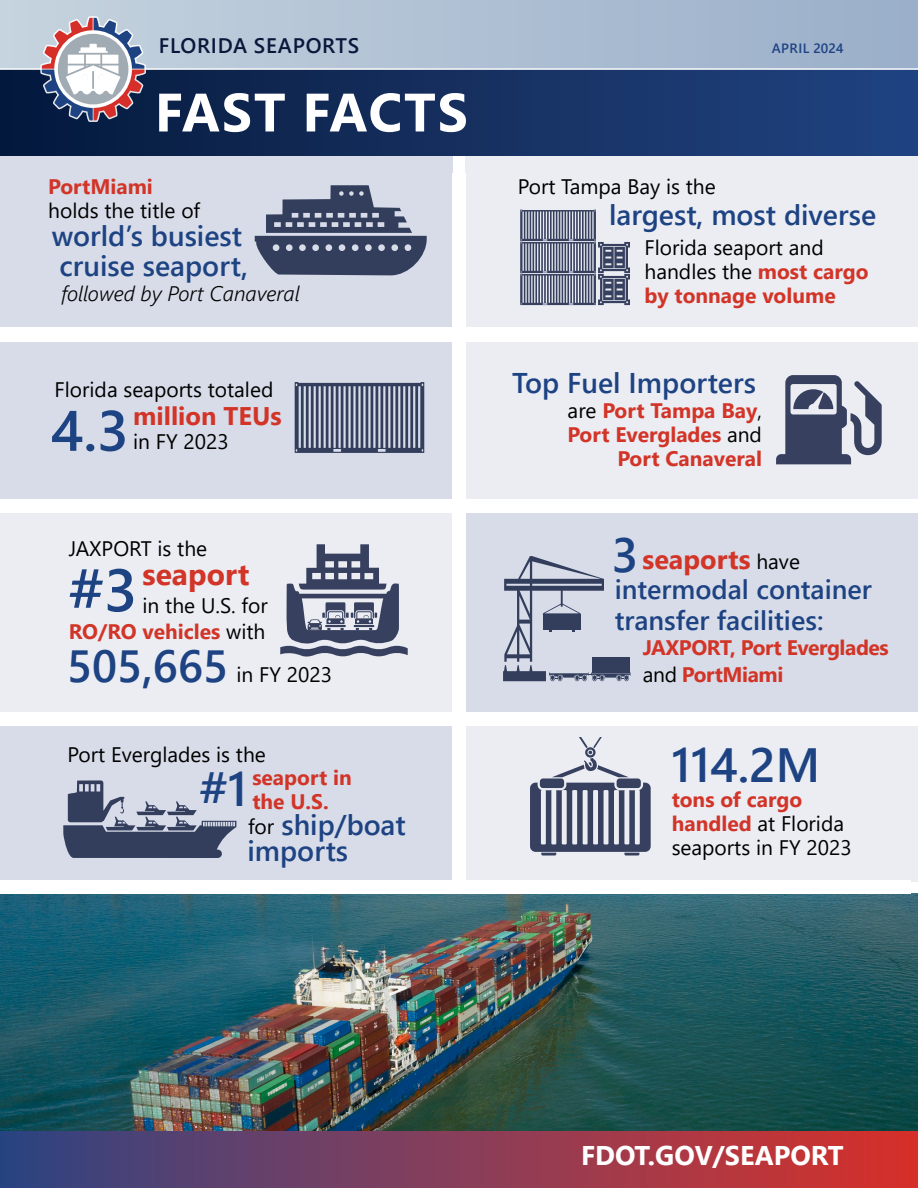
<style>
.page{position:relative;width:918px;height:1188px;background:#fff}
.page>*{position:absolute;margin:0;border:0;box-sizing:border-box;transform-origin:0 0}
.FACT_DATA{font:600 60px "Segoe UI";color:#1e4383}
.FACT_DATA-2{font:600 57px "Segoe UI";color:#1e4383}
.t1{font:700 54px "Segoe UI";letter-spacing:.035em;color:#fff}
.FACT_DATA-3{font:600 48px "Segoe UI";color:#1e4383}
.FACT_DATA-4{font:600 45px "Segoe UI";color:#1e4383}
.Fact_Middle{font:700 30px "Segoe UI";color:#d23528}
.FACT_DATA-5{font:600 28.5px/30px "Segoe UI";color:#1e4383}
.FACT_DATA-6{font:600 27px/31.5px "Segoe UI";color:#1e4383}
.Fact_Middle-2{font:700 27px "Segoe UI";color:#fff}
.FACT_TEXT{font:700 27px "Segoe UI";color:#d23528}
.FACT_TEXT-2{font:700 25.5px "Segoe UI";color:#d23528}
.FACT_TEXT-3{font:21px/24px "Segoe UI";color:#000}
.FACT_TEXT-4{font:700 21px/24px "Segoe UI";color:#d23528;text-align:right}
.FACT_TEXT-5{font:700 21px/27px "Segoe UI";letter-spacing:-.02em;color:#d23528}
.FACT_TEXT-6{font:italic 300 21px "Segoe UI";color:#000}
.t2{font:600 21px "Segoe UI";letter-spacing:.035em;color:#0a173b}
.Fact_Middle-3{font:21px "Segoe UI";color:#000}
.t3{font:600 13.5px "Segoe UI";letter-spacing:.035em;color:#1e4383}
.s1{font-weight:700;color:#d23528}
.s2{font-weight:400;color:#000}
.s3{font-weight:400;font-size:21px;color:#000}
</style>
<div class="page">
<div style="left:0;top:725px;width:453px;height:157px;background:#d7dce8"></div>
<img style="left:0;top:894px;width:918px;height:237px">
<div style="left:0;top:156px;width:452px;height:171px;background:#d7dce8"></div>
<div style="left:0;top:342px;width:452px;height:157px;background:#d7dce8"></div>
<div style="left:466px;top:725px;width:452px;height:157px;background:#ebedf3"></div>
<div style="left:0;top:513px;width:452px;height:199px;background:#ebedf3"></div>
<div style="left:466px;top:156px;width:452px;height:171px;background:#ebedf3"></div>
<div style="left:466px;top:342px;width:452px;height:157px;background:#ebedf3"></div>
<div style="left:466px;top:513px;width:452px;height:199px;background:#d7dce8"></div>
<div style="left:452px;top:174px;width:14px;height:715px;background:#fff"></div>
<div style="left:0;top:881px;width:911px;height:13px;background:#fff"></div>
<div style="left:0;top:0;width:918px;height:107px;background:linear-gradient(to right,#c6d3df,#9aaec9)"></div>
<div style="left:0;top:69px;width:918px;height:87px;background:linear-gradient(to right,#05193c,#224482)"></div>
<hr style="left:0;top:68px;width:918px;height:2px;background:#fff">
<svg style="left:30px;top:3px;width:117px;height:132px"></svg>
<svg style="left:520px;top:210px;width:110px;height:95px"></svg>
<svg style="left:776px;top:375px;width:106px;height:89px"></svg>
<svg style="left:255px;top:185px;width:172px;height:91px"></svg>
<svg style="left:295px;top:382px;width:129px;height:71px"></svg>
<svg style="left:503px;top:556px;width:127px;height:125px"></svg>
<svg style="left:280px;top:544px;width:128px;height:113px"></svg>
<svg style="left:63px;top:780px;width:173px;height:78px"></svg>
<svg style="left:530px;top:737px;width:121px;height:119px"></svg>
<div style="left:0;top:1131px;width:918px;height:57px;background:linear-gradient(to right,#324683,#d9332c)"></div>
<p class="t2" style="left:159px;top:26px;width:202px">FLORIDA SEAPORTS</p>
<p class="t3" style="left:772px;top:35px;width:74px">APRIL 2024</p>
<p class="t1" style="left:155px;top:61px;width:315px">FAST FACTS</p>
<p class="FACT_TEXT-3" style="left:48px;top:173px;width:154px"><span class="s1">PortMiami </span>holds the title of</p>
<p class="FACT_DATA-5" style="left:52px;top:218px;width:198px">world’s busiest cruise seaport,</p>
<p class="FACT_TEXT-6" style="left:61px;top:274px;width:240px">followed by Port Canaveral</p>
<p class="FACT_TEXT-3" style="left:55px;top:376px;width:220px">Florida seaports totaled</p>
<p class="FACT_DATA-2" style="left:51px;top:377px;width:80px">4.3</p>
<p class="FACT_TEXT-2" style="left:133px;top:392px;width:150px">million TEUs</p>
<p class="FACT_TEXT-3" style="left:133px;top:428px;width:97px">in FY 2023</p>
<p class="FACT_TEXT-3" style="left:69px;top:534px;width:140px">JAXPORT is the</p>
<p class="FACT_DATA" style="left:69px;top:533px;width:70px">#3</p>
<p class="Fact_Middle" style="left:143px;top:546px;width:108px">seaport</p>
<p class="Fact_Middle-3" style="left:143px;top:586px;width:127px">in the U.S. for</p>
<p class="FACT_TEXT-4" style="left:69px;top:618px;width:198px">RO/RO vehicles <span class="s2">with</span></p>
<p class="FACT_DATA-4" style="left:67px;top:623px;width:162px">505,665</p>
<p class="FACT_TEXT-3" style="left:236px;top:660px;width:97px">in FY 2023</p>
<p class="FACT_TEXT-3" style="left:68px;top:741px;width:200px">Port Everglades is the</p>
<p class="FACT_DATA-3" style="left:199px;top:744px;width:49px">#1</p>
<p class="FACT_TEXT-4" style="left:252px;top:764px;width:101px;text-align:left">seaport in the U.S.</p>
<p class="FACT_TEXT-3" style="left:248px;top:813px;width:28px">for</p>
<p class="FACT_DATA-5" style="left:281px;top:807px;width:126px">ship/boat</p>
<p class="FACT_DATA-5" style="left:247px;top:833px;width:102px">imports</p>
<p class="FACT_TEXT-3" style="left:518px;top:172px;width:200px">Port Tampa Bay is the</p>
<p class="FACT_DATA-5" style="left:609px;top:197px;width:269px">largest, most diverse</p>
<p class="FACT_TEXT-3" style="left:645px;top:233px;width:226px">Florida seaport and handles the <span class="s1">most cargo by tonnage volume</span></p>
<p class="FACT_DATA-5" style="left:512px;top:366px;width:245px">Top Fuel Importers</p>
<p class="FACT_TEXT-4" style="left:567px;top:397px;width:196px"><span class="s2">are</span> Port Tampa Bay<span class="s2">,<br></span>Port Everglades <span class="s2">and<br></span>Port Canaveral</p>
<p class="FACT_DATA-3" style="left:612px;top:510px;width:28px">3</p>
<p class="FACT_TEXT" style="left:642px;top:534px;width:159px">seaports <span class="s3">have</span></p>
<p class="FACT_DATA-6" style="left:615px;top:571px;width:259px">intermodal container transfer facilities:</p>
<p class="FACT_TEXT-5" style="left:643px;top:633px;width:247px">JAXPORT, Port Everglades <span class="s2">and</span> PortMiami</p>
<p class="FACT_DATA-3" style="left:671px;top:720px;width:150px">114.2M</p>
<p class="FACT_TEXT-3" style="left:672px;top:785px;width:181px"><span class="s1">tons of cargo handled</span> at Florida seaports in FY 2023</p>
<p class="Fact_Middle-2" style="left:581px;top:1130px;width:264px">FDOT.GOV/SEAPORT</p>
</div>
